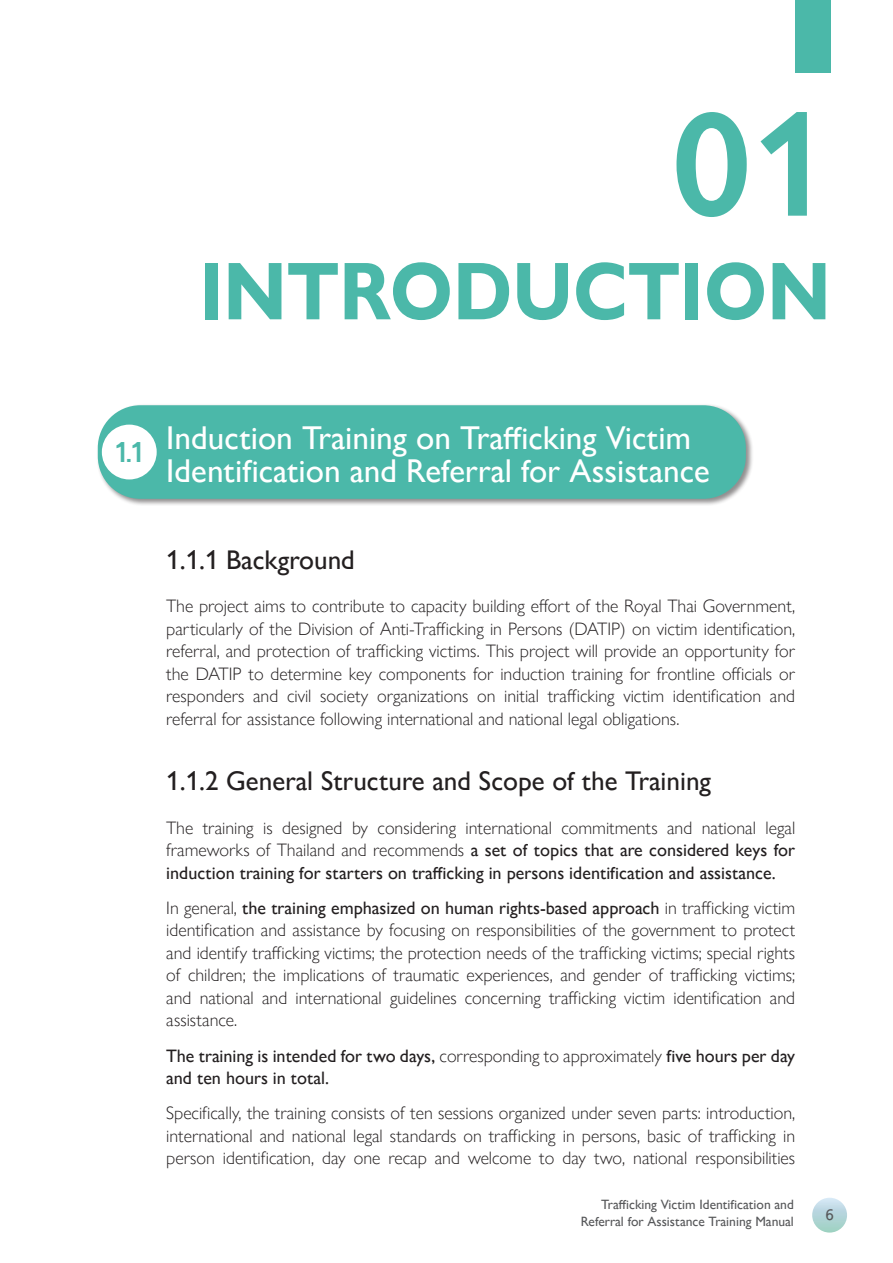
<style>
.page{position:relative;width:893px;height:1263px;background:#fff}
.page>*{position:absolute;margin:0;border:0;box-sizing:border-box;transform-origin:0 0}
.t1{font:600 150px "Gill Sans Nova";color:#4bb8a9}
.t2{font:700 82.5px "Gill Sans Nova";color:#4bb8a9;scale:.91 1}
.t3{font:700 39px "Thai Sans Neue";color:#4bb8a9}
.t4{font:500 33px/33px "Gill Sans Nova";color:#fff}
.t5{font:500 27px "Gill Sans Nova";color:#231f20}
.t6{font:600 21px "Thai Sans Neue";color:#57585a}
.t7{font:300 18px/22.5px "Gill Sans Nova";color:#231f20;text-align:justify}
.t8{font:500 18px/22.5px "Gill Sans Nova";color:#231f20;text-align:justify}
.t9{font:500 13.5px/16.5px "Gill Sans Nova";color:#57585a;text-align:right}
.s1{font-weight:300}
.s2{font-weight:500}
</style>
<div class="page">
<div style="left:812px;top:1198px;width:35px;height:34px;background:linear-gradient(to bottom,#d3e2f6,#9ccec3);border-radius:50%"></div>
<div style="left:96px;top:404px;width:657px;height:102px;background:#231f20;opacity:.5"></div>
<div style="left:98px;top:405px;width:648px;height:94px;background:#4bb8a9;border-radius:43px"></div>
<div style="left:102px;top:425px;width:55px;height:54px;background:#fff;border-radius:50%"></div>
<div style="left:795px;top:0;width:36px;height:72px;background:#4bb8a9"></div>
<p class="t1" style="left:672px;top:72px;width:160px">01</p>
<p class="t2" style="left:199px;top:240px;width:695px">INTRODUCTION</p>
<p class="t3" style="left:116px;top:427px;width:28px">1.1</p>
<p class="t4" style="left:166px;top:421px;width:545px">Induction Training on Trafficking Victim<br>Identification and Referral for Assistance</p>
<p class="t5" style="left:166px;top:543px;width:190px">1.1.1 Background</p>
<p class="t7" style="left:166px;top:595px;width:630px">The project aims to contribute to capacity building effort of the Royal Thai Government, particularly of the Division of Anti-Trafficking in Persons (DATIP) on victim identification, referral, and protection of trafficking victims. This project will provide an opportunity for the DATIP to determine key components for induction training for frontline officials or responders and civil society organizations on initial trafficking victim identification and referral for assistance following international and national legal obligations.</p>
<p class="t5" style="left:166px;top:764px;width:546px">1.1.2 General Structure and Scope of the Training</p>
<p class="t8" style="left:166px;top:816px;width:630px"><span class="s1">The training is designed by considering international commitments and national legal frameworks of Thailand and recommends</span> a set of topics that are considered keys for induction training for starters on trafficking in persons identification and assistance.</p>
<p class="t7" style="left:166px;top:896px;width:630px">In general, <span class="s2">the training emphasized on human rights-based approach</span> in trafficking victim identification and assistance by focusing on responsibilities of the government to protect and identify trafficking victims; the protection needs of the trafficking victims; special rights of children; the implications of traumatic experiences, and gender of trafficking victims; and national and international guidelines concerning trafficking victim identification and assistance.</p>
<p class="t8" style="left:166px;top:1044px;width:630px">The training is intended for two days, <span class="s1">corresponding to approximately</span> five hours per day and ten hours in total.</p>
<p class="t7" style="left:166px;top:1102px;width:630px">Specifically, the training consists of ten sessions organized under seven parts: introduction, international and national legal standards on trafficking in persons, basic of trafficking in person identification, day one recap and welcome to day two, national responsibilities</p>
<p class="t9" style="left:581px;top:1196px;width:215px">Trafficking Victim Identification and<br>Referral for Assistance Training Manual</p>
<p class="t6" style="left:826px;top:1201px;width:9px">6</p>
</div>
